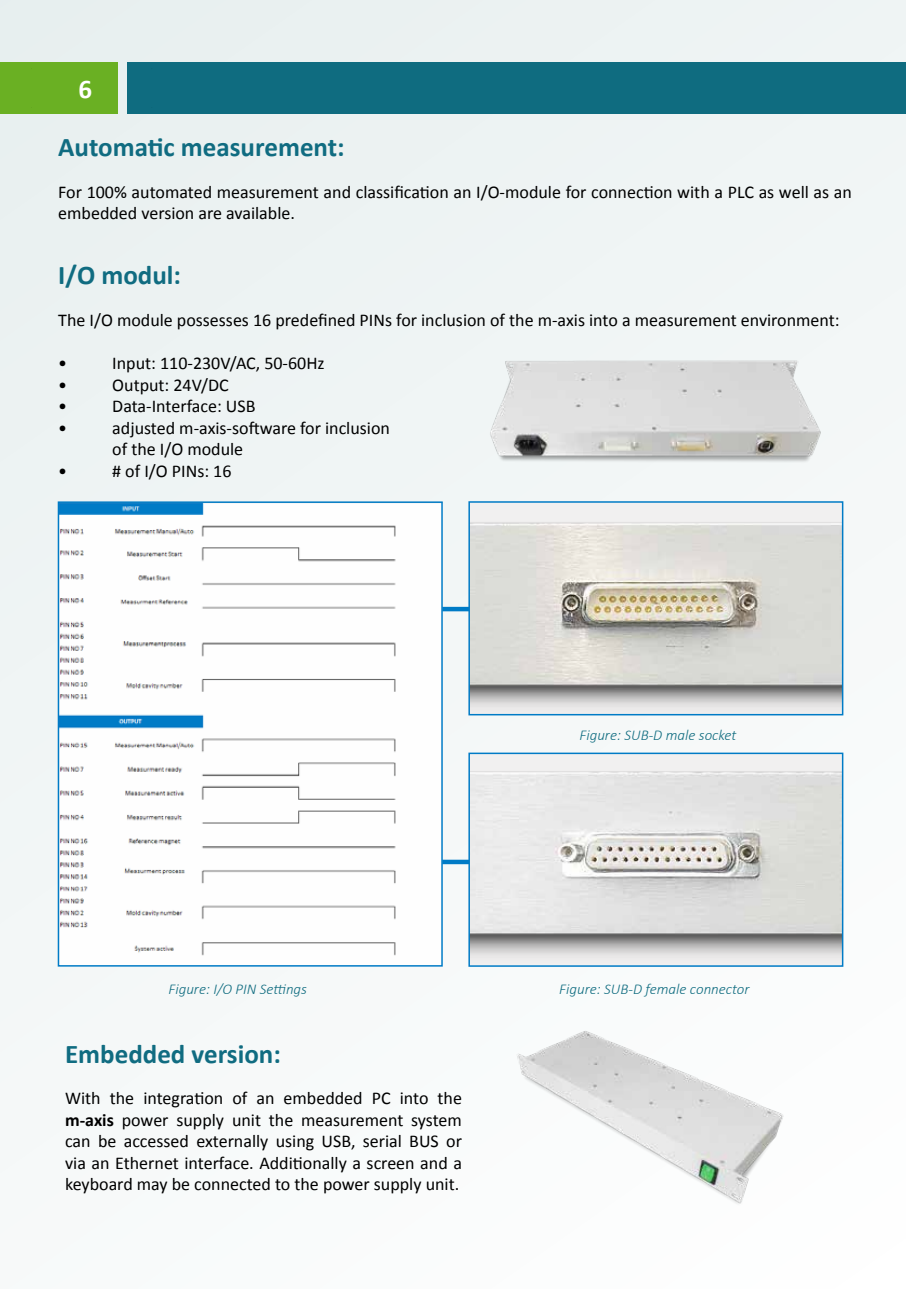
<style>
.page{position:relative;width:906px;height:1289px;background:#fff}
.page>*{position:absolute;margin:0;border:0;box-sizing:border-box;transform-origin:0 0}
.t1{font:700 27px "Calibri";color:#106c81}
.t2{font:700 27px "Calibri";color:#fff}
.t3{font:18px/21.6px "Calibri";color:#000}
.t4{font:italic 300 15px "Calibri";color:#0f6c80}
.s1{font-weight:700}
</style>
<div class="page">
<div style="left:0;top:0;width:906px;height:1288px;background:#f1f5f5"></div>
<div style="left:128px;top:63px;width:778px;height:51px;background:#0f6c80"></div>
<div style="left:0;top:63px;width:117px;height:51px;background:#6ab023"></div>
<img style="left:471px;top:771px;width:369px;height:187px">
<div style="left:468px;top:752px;width:375px;height:214px;border:2px solid #007bc6"></div>
<img style="left:471px;top:522px;width:369px;height:188px">
<div style="left:468px;top:501px;width:375px;height:214px;border:2px solid #007bc6"></div>
<img style="left:61px;top:504px;width:379px;height:459px">
<div style="left:58px;top:501px;width:385px;height:465px;border:2px solid #007bc6"></div>
<img style="left:490px;top:360px;width:331px;height:102px">
<hr style="left:442px;top:607px;width:27px;height:4px;background:#007bc6">
<div style="left:442px;top:859px;width:27px;height:5px;background:#007bc6"></div>
<img style="left:517px;top:1031px;width:325px;height:177px">
<h1 class="t2" style="left:78px;top:72px;width:15px">6</h1>
<h1 class="t1" style="left:58px;top:130px;width:288px">Automatic measurement:</h1>
<p class="t3" style="left:58px;top:181px;width:795px">For 100% automated measurement and classification an I/O-module for connection with a PLC as well as an embedded version are available.</p>
<h1 class="t1" style="left:58px;top:258px;width:124px">I/O modul:</h1>
<p class="t3" style="left:58px;top:309px;width:783px">The I/O module possesses 16 predefined PINs for inclusion of the m-axis into a measurement environment:</p>
<p class="t3" style="left:58px;top:352px;width:10px">•</p>
<p class="t3" style="left:112px;top:352px;width:214px">Input: 110-230V/AC, 50-60Hz</p>
<p class="t3" style="left:58px;top:374px;width:10px">•</p>
<p class="t3" style="left:112px;top:374px;width:118px">Output: 24V/DC</p>
<p class="t3" style="left:58px;top:395px;width:10px">•</p>
<p class="t3" style="left:112px;top:395px;width:145px">Data-Interface: USB</p>
<p class="t3" style="left:58px;top:417px;width:10px">•</p>
<p class="t3" style="left:112px;top:417px;width:279px">adjusted m-axis-software for inclusion of the I/O module</p>
<p class="t3" style="left:58px;top:460px;width:10px">•</p>
<p class="t3" style="left:112px;top:460px;width:121px"># of I/O PINs: 16</p>
<p class="t4" style="left:579px;top:725px;width:158px">Figure: SUB-D male socket</p>
<p class="t4" style="left:168px;top:980px;width:140px">Figure: I/O PIN Settings</p>
<p class="t4" style="left:559px;top:980px;width:192px">Figure: SUB-D female connector</p>
<h1 class="t1" style="left:65px;top:1036px;width:217px">Embedded version:</h1>
<p class="t3" style="left:65px;top:1087px;width:398px;text-align:justify">With the integration of an embedded PC into the <span class="s1">m-axis</span> power supply unit the measurement system can be accessed externally using USB, serial BUS or via an Ethernet interface. Additionally a screen and a keyboard may be connected to the power supply unit.</p>
</div>
